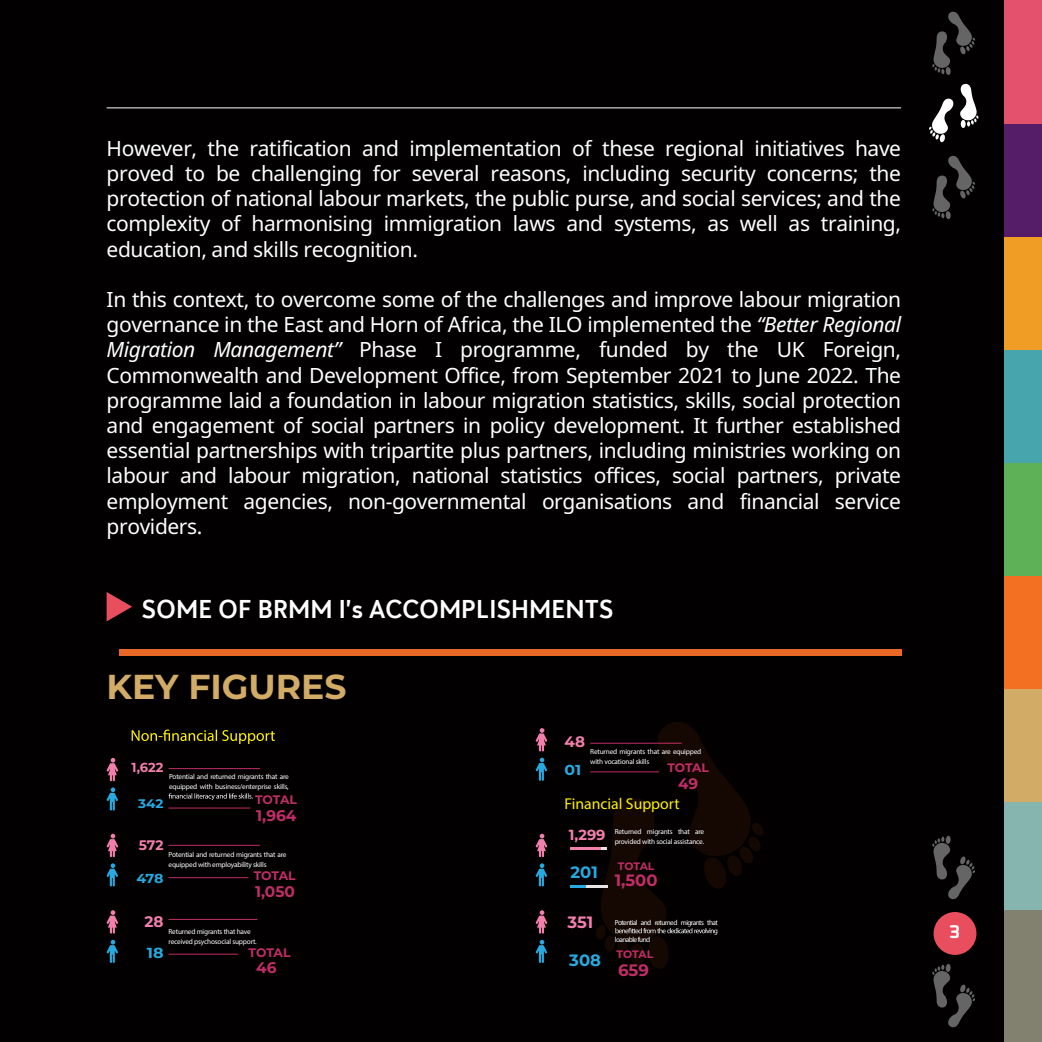
<style>
.page{position:relative;width:1042px;height:1042px;background:#020000}
.page>*{position:absolute;margin:0;border:0;box-sizing:border-box;transform-origin:0 0}
.t1{font:700 34.65px "Montserrat";color:#d2ab67}
.t2{font:600 26.25px "Infoma";color:#fff}
.t3{font:21px/25.2px "Noto Sans";letter-spacing:-.02em;color:#fff;text-align:justify}
.t4{font:700 17.5px "Exo";color:#fff}
.t5{font:700 16.62px "Montserrat";color:#bf2e66}
.t6{font:700 16.45px "Montserrat";color:#28aae1}
.t7{font:700 16.45px "Montserrat";color:#bf2e66}
.t8{font:700 16.45px "Montserrat";color:#f27fab}
.t9{font:15.75px "Myriad Pro";color:#fff200}
.t10{font:700 15.4px "Montserrat";color:#bf2e66}
.t11{font:700 15.22px "Montserrat";color:#bf2e66}
.t12{font:700 15.22px "Montserrat";color:#f27fab}
.t13{font:700 15.05px "Montserrat";color:#f27fab}
.t14{font:700 14.53px "Montserrat";color:#f27fab}
.t15{font:700 14.53px "Montserrat";color:#28aae1;scale:1.09 1}
.t16{font:700 14.35px "Montserrat";color:#28aae1;scale:1.09 1}
.t17{font:700 13.83px "Montserrat";color:#f27fab}
.t18{font:700 12.95px "Montserrat";color:#f27fab}
.t19{font:700 12.95px "Montserrat";color:#28aae1;scale:1.09 1}
.t20{font:700 12.42px "Montserrat";letter-spacing:-.01em;color:#bf2e66}
.t21{font:700 12.42px "Montserrat";color:#28aae1;scale:1.09 1}
.t22{font:700 12.25px "Montserrat";letter-spacing:-.01em;color:#bf2e66}
.t23{font:700 10.85px "Montserrat";letter-spacing:-.01em;color:#bf2e66}
.t24{font:7.35px/10px "Myriad Pro";letter-spacing:-.025em;color:#fff}
.t25{font:7.35px "Myriad Pro";letter-spacing:-.08em;color:#fff}
.s1{font-style:italic}
</style>
<div class="page">
<svg style="left:932px;top:11px;width:43px;height:63px"></svg>
<svg style="left:929px;top:98px;width:24px;height:44px"></svg>
<svg style="left:960px;top:84px;width:18px;height:44px"></svg>
<div style="left:945px;top:211px;width:6px;height:8px;background:#5a5959;border-radius:50%"></div>
<svg style="left:932px;top:155px;width:43px;height:63px"></svg>
<svg style="left:932px;top:964px;width:43px;height:64px"></svg>
<div style="left:945px;top:835px;width:6px;height:9px;background:#080606;border-radius:50%"></div>
<svg style="left:932px;top:836px;width:43px;height:64px"></svg>
<div style="left:1005px;top:0;width:37px;height:124px;background:#e4516c"></div>
<div style="left:1005px;top:124px;width:37px;height:113px;background:#551d68"></div>
<div style="left:1005px;top:237px;width:37px;height:113px;background:#f09d25"></div>
<div style="left:1005px;top:350px;width:37px;height:113px;background:#47a5ae"></div>
<div style="left:1005px;top:463px;width:37px;height:113px;background:#5fb158"></div>
<div style="left:1005px;top:576px;width:37px;height:113px;background:#f36f21"></div>
<div style="left:1005px;top:689px;width:37px;height:114px;background:#d2ab67"></div>
<div style="left:1005px;top:803px;width:37px;height:113px;background:#86b5b0"></div>
<div style="left:1005px;top:910px;width:37px;height:132px;background:#82816f"></div>
<div style="left:933px;top:912px;width:43px;height:43px;background:#e84e5e;border-radius:50%"></div>
<hr style="left:107px;top:107px;width:794px;height:1px;background:#fff">
<svg style="left:107px;top:592px;width:25px;height:29px"></svg>
<hr style="left:570px;top:847px;width:30px;height:3px;background:#f27fab">
<hr style="left:570px;top:885px;width:37px;height:3px;background:#e7e4e3">
<hr style="left:570px;top:885px;width:15px;height:3px;background:#28aae1">
<svg style="left:596px;top:722px;width:167px;height:246px"></svg>
<hr style="left:590px;top:771px;width:69px;height:1px;background:#bf2e66">
<hr style="left:590px;top:743px;width:91px;height:1px;background:#bf2e66">
<div style="left:119px;top:649px;width:782px;height:6px;background:#ea6825"></div>
<svg style="left:132px;top:729px;width:143px;height:15px"></svg>
<svg style="left:106px;top:834px;width:12px;height:23px"></svg>
<svg style="left:106px;top:863px;width:12px;height:23px"></svg>
<svg style="left:106px;top:910px;width:12px;height:23px"></svg>
<svg style="left:106px;top:940px;width:12px;height:23px"></svg>
<svg style="left:168px;top:793px;width:85px;height:7px"></svg>
<svg style="left:106px;top:758px;width:12px;height:23px"></svg>
<svg style="left:106px;top:787px;width:12px;height:23px"></svg>
<svg style="left:535px;top:834px;width:12px;height:23px"></svg>
<svg style="left:535px;top:863px;width:12px;height:23px"></svg>
<svg style="left:535px;top:910px;width:12px;height:23px"></svg>
<svg style="left:535px;top:940px;width:12px;height:23px"></svg>
<svg style="left:535px;top:728px;width:12px;height:23px"></svg>
<svg style="left:535px;top:758px;width:12px;height:23px"></svg>
<hr style="left:168px;top:919px;width:89px;height:1px;background:#bf2e66">
<hr style="left:168px;top:877px;width:80px;height:1px;background:#bf2e66">
<hr style="left:168px;top:845px;width:92px;height:1px;background:#bf2e66">
<hr style="left:168px;top:808px;width:82px;height:1px;background:#bf2e66">
<hr style="left:168px;top:768px;width:92px;height:1px;background:#bf2e66">
<hr style="left:168px;top:954px;width:70px;height:1px;background:#bf2e66">
<p class="t3" style="left:107px;top:136px;width:796px">However, the ratification and implementation of these regional initiatives have proved to be challenging for several reasons, including security concerns; the protection of national labour markets, the public purse, and social services; and the complexity of harmonising immigration laws and systems, as well as training, education, and skills recognition.</p>
<p class="t3" style="left:107px;top:287px;width:796px">In this context, to overcome some of the challenges and improve labour migration governance in the East and Horn of Africa, the ILO implemented the <span class="s1">“Better Regional Migration Management”</span> Phase I programme, funded by the UK Foreign, Commonwealth and Development Office, from September 2021 to June 2022. The programme laid a foundation in labour migration statistics, skills, social protection and engagement of social partners in policy development. It further established essential partnerships with tripartite plus partners, including ministries working on labour and labour migration, national statistics offices, social partners, private employment agencies, non-governmental organisations and financial service providers.</p>
<p class="t2" style="left:141px;top:590px;width:474px">SOME OF BRMM I’s ACCOMPLISHMENTS</p>
<h1 class="t1" style="left:107px;top:662px;width:241px">KEY FIGURES</h1>
<p class="t18" style="left:132px;top:758px;width:34px">1,622</p>
<p class="t24" style="left:169px;top:771px;width:121px">Potential and returned migrants that are equipped with business/enterprise skills,</p>
<p class="t21" style="left:138px;top:794px;width:25px">342</p>
<p class="t20" style="left:255px;top:790px;width:43px">TOTAL</p>
<p class="t10" style="left:256px;top:804px;width:42px">1,964</p>
<p class="t17" style="left:139px;top:835px;width:26px">572</p>
<p class="t24" style="left:168px;top:849px;width:120px">Potential and returned migrants that are equipped with employability skills</p>
<p class="t19" style="left:136px;top:869px;width:26px">478</p>
<p class="t20" style="left:254px;top:867px;width:43px">TOTAL</p>
<p class="t12" style="left:145px;top:910px;width:21px">28</p>
<p class="t10" style="left:255px;top:880px;width:41px">1,050</p>
<p class="t24" style="left:168px;top:926px;width:90px">Returned migrants that have received psychosocial support.</p>
<p class="t15" style="left:147px;top:943px;width:17px">18</p>
<p class="t20" style="left:249px;top:943px;width:43px">TOTAL</p>
<p class="t10" style="left:256px;top:957px;width:22px">46</p>
<p class="t13" style="left:564px;top:730px;width:22px">48</p>
<p class="t16" style="left:564px;top:759px;width:17px">01</p>
<p class="t24" style="left:590px;top:746px;width:113px">Returned migrants that are equipped with vocational skills</p>
<p class="t22" style="left:667px;top:758px;width:43px">TOTAL</p>
<p class="t11" style="left:678px;top:772px;width:22px">49</p>
<p class="t9" style="left:564px;top:794px;width:116px">Financial Support</p>
<p class="t24" style="left:615px;top:826px;width:91px">Returned migrants that are provided with social assistance.</p>
<p class="t14" style="left:569px;top:824px;width:38px">1,299</p>
<p class="t6" style="left:570px;top:860px;width:29px">201</p>
<p class="t23" style="left:618px;top:858px;width:38px">TOTAL</p>
<p class="t7" style="left:615px;top:868px;width:44px">1,500</p>
<p class="t8" style="left:567px;top:910px;width:27px">351</p>
<p class="t25" style="left:615px;top:917px;width:104px">Potential and returned migrants that</p>
<p class="t25" style="left:615px;top:935px;width:37px">loanable fund</p>
<p class="t6" style="left:569px;top:948px;width:33px">308</p>
<p class="t23" style="left:616px;top:946px;width:38px">TOTAL</p>
<p class="t5" style="left:618px;top:958px;width:32px">659</p>
<p class="t4" style="left:950px;top:920px;width:12px">3</p>
</div>
